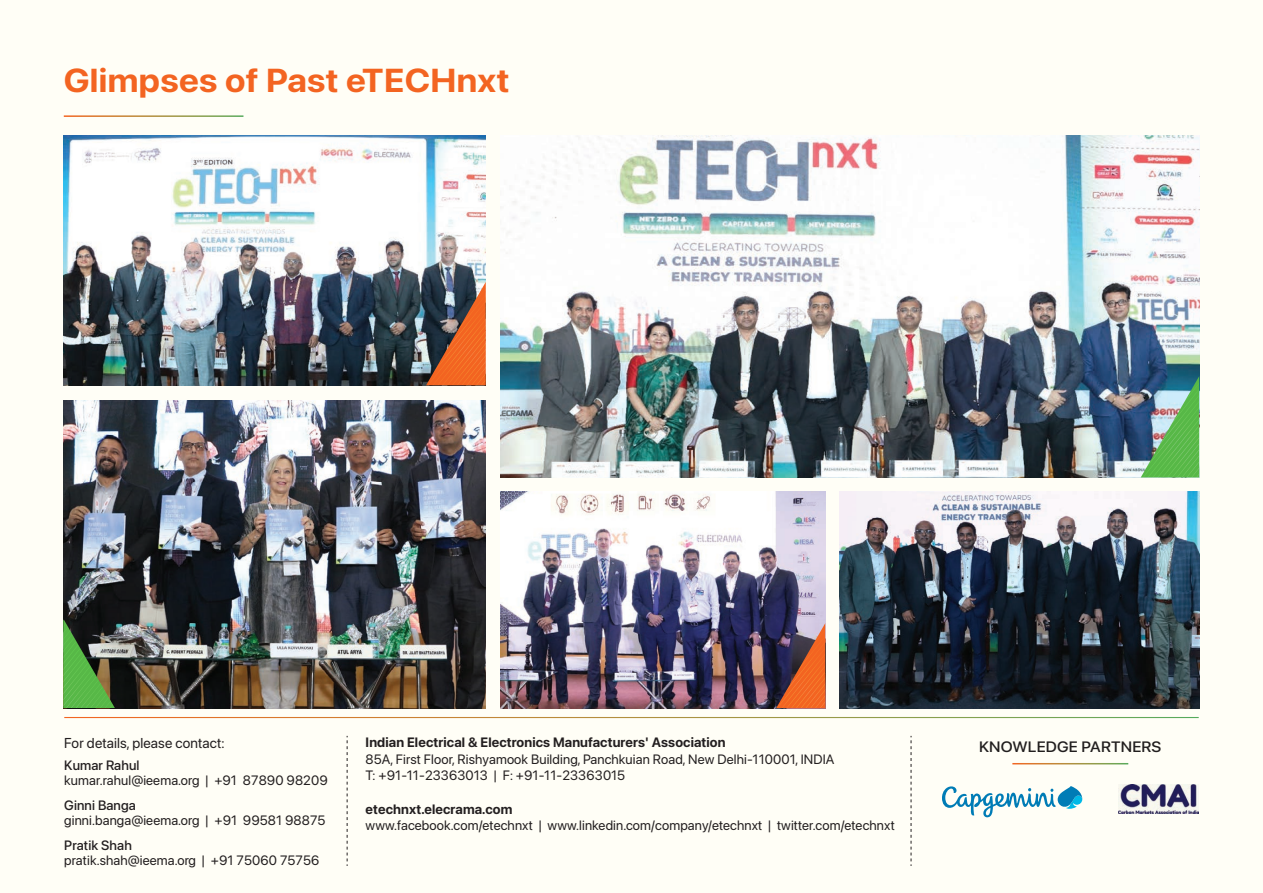
<style>
.page{position:relative;width:1263px;height:893px;background:#fffef6}
.page>*{position:absolute;margin:0;border:0;box-sizing:border-box;transform-origin:0 0}
.t1{font:700 33px "SF Pro Display";letter-spacing:.01em;color:#f36421;scale:1.08 1}
.t2{font:500 15px "SF Pro Display";letter-spacing:.01em;color:#211e1e;scale:1.08 1}
.t3{font:14.25px "SF Pro Display";letter-spacing:.01em;color:#231f20}
.t4{font:13.5px/16.5px "SF Pro Display";letter-spacing:.01em;color:#231f20}
.t5{font:700 13.5px "SF Pro Display";letter-spacing:.01em;color:#231f20}
.t6{font:500 13.5px "SF Pro Display";letter-spacing:.01em;color:#231f20}
</style>
<div class="page">
<img style="left:63px;top:136px;width:423px;height:249px">
<img style="left:426px;top:282px;width:60px;height:103px">
<img style="left:63px;top:401px;width:423px;height:307px">
<svg style="left:63px;top:619px;width:52px;height:89px;background:#507f42"></svg>
<img style="left:500px;top:491px;width:325px;height:217px">
<svg style="left:776px;top:623px;width:49px;height:85px;background:#9d5643"></svg>
<img style="left:839px;top:491px;width:360px;height:217px">
<img style="left:500px;top:136px;width:699px;height:341px">
<img style="left:1141px;top:376px;width:58px;height:101px">
<hr style="left:64px;top:115px;width:179px;height:2px;background:#fff">
<hr style="left:64px;top:717px;width:1135px;height:1px;background:#fff">
<svg style="left:347px;top:736px;width:1px;height:130px"></svg>
<svg style="left:911px;top:736px;width:1px;height:130px"></svg>
<hr style="left:1012px;top:763px;width:116px;height:1px;background:#fff">
<img style="left:1119px;top:784px;width:80px;height:29px">
<svg style="left:942px;top:786px;width:140px;height:31px"></svg>
<h1 class="t1" style="left:64px;top:61px;width:414px">Glimpses of Past eTECHnxt</h1>
<p class="t5" style="left:366px;top:735px;width:361px">Indian Electrical &amp; Electronics Manufacturers' Association</p>
<p class="t4" style="left:366px;top:751px;width:470px">85A, First Floor, Rishyamook Building, Panchkuian Road, New Delhi-110001, INDIA<br>T: +91-11-23363013 | F: +91-11-23363015</p>
<p class="t5" style="left:366px;top:801px;width:148px">etechnxt.elecrama.com</p>
<p class="t4" style="left:366px;top:817px;width:531px">www.facebook.com/etechnxt | www.linkedin.com/company/etechnxt | twitter.com/etechnxt</p>
<p class="t3" style="left:64px;top:735px;width:162px">For details, please contact:</p>
<p class="t2" style="left:979px;top:738px;width:170px">KNOWLEDGE PARTNERS</p>
<p class="t6" style="left:64px;top:758px;width:77px">Kumar Rahul</p>
<p class="t4" style="left:64px;top:772px;width:265px">kumar.rahul@ieema.org | +91 87890 98209</p>
<p class="t6" style="left:64px;top:797px;width:73px">Ginni Banga</p>
<p class="t4" style="left:64px;top:812px;width:263px">ginni.banga@ieema.org | +91 99581 98875</p>
<p class="t6" style="left:64px;top:837px;width:69px">Pratik Shah</p>
<p class="t4" style="left:64px;top:852px;width:257px">pratik.shah@ieema.org | +91 75060 75756</p>
</div>
